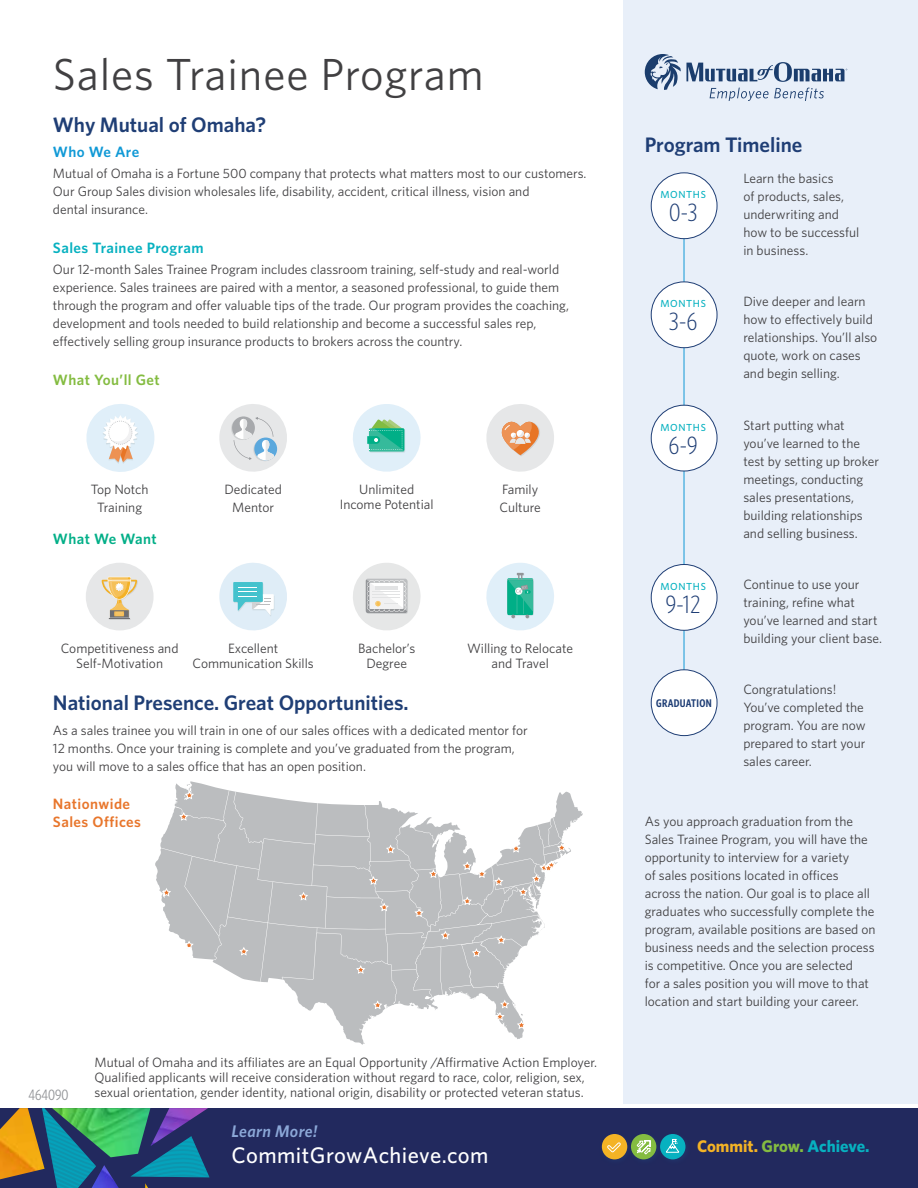
<style>
.page{position:relative;width:918px;height:1188px;background:#fff}
.page>*{position:absolute;margin:0;border:0;box-sizing:border-box;transform-origin:0 0}
.t1{font:45px "Whitney";letter-spacing:.02em;color:#414042}
.t2{font:300 25.05px "Whitney Condensed";color:#1f3e75}
.t3{font:500 22.5px "Whitney";letter-spacing:.02em;color:#fff}
.t4{font:600 21px "Whitney";color:#1f3e75}
.t5{font:700 16.8px "Whitney";color:#07b1c0}
.t6{font:italic 600 16.8px "Whitney";letter-spacing:.02em;color:#8ba7d7}
.t7{font:600 15px/18px "Whitney";letter-spacing:.03em;color:#e8762c}
.t8{font:600 15px "Whitney";letter-spacing:.03em;color:#07b1c0}
.t9{font:600 15px "Whitney";letter-spacing:.03em;color:#84bc41}
.t10{font:600 15px "Whitney";letter-spacing:.03em;color:#03af88}
.t11{font:600 15px "Whitney";letter-spacing:.03em;color:#1099d6}
.t12{font:15px "Whitney Condensed";color:#939598}
.t13{font:13.5px/18px "Whitney";color:#414042}
.t14{font:600 11.1px "Whitney Condensed";letter-spacing:.03em;color:#1f3e75}
.t15{font:500 10.2px "Whitney";letter-spacing:.06em;color:#07b1c0}
.s1{color:#f4b325}
.s2{color:#84bc41}
</style>
<div class="page">
<div style="left:623px;top:0;width:295px;height:1104px;background:#e8eff9"></div>
<svg style="left:219px;top:404px;width:68px;height:68px"></svg>
<svg style="left:353px;top:404px;width:68px;height:68px"></svg>
<svg style="left:486px;top:404px;width:68px;height:68px"></svg>
<div style="left:86px;top:563px;width:68px;height:67px;background:#e6e7e8;border-radius:50%"></div>
<svg style="left:102px;top:577px;width:36px;height:43px"></svg>
<svg style="left:219px;top:563px;width:68px;height:67px"></svg>
<svg style="left:353px;top:563px;width:68px;height:67px"></svg>
<svg style="left:486px;top:563px;width:68px;height:67px"></svg>
<hr style="left:684px;top:231px;width:1px;height:444px;background:#1099d6">
<div style="left:0;top:1108px;width:918px;height:80px;background:#22295e"></div>
<img style="left:0;top:1108px;width:42px;height:72px">
<svg style="left:42px;top:1108px;width:168px;height:80px"></svg>
<div style="left:599px;top:1131px;width:92px;height:34px;background:#1f3e75;opacity:.52"></div>
<div style="left:631px;top:1134px;width:25px;height:25px;background:#84bc41;border-radius:50%"></div>
<div style="left:602px;top:1134px;width:25px;height:25px;background:#f4b325;border-radius:50%"></div>
<div style="left:660px;top:1134px;width:25px;height:25px;background:#07b1c0;border-radius:50%"></div>
<svg style="left:636px;top:1140px;width:15px;height:25px"></svg>
<svg style="left:607px;top:1142px;width:14px;height:11px"></svg>
<svg style="left:666px;top:1139px;width:13px;height:14px"></svg>
<div style="left:651px;top:173px;width:66px;height:66px;background:#fff;border-radius:50%"></div>
<div style="left:651px;top:172px;width:67px;height:67px;border:1px solid #1f3e75;border-radius:50%"></div>
<div style="left:651px;top:282px;width:66px;height:66px;background:#fff;border-radius:50%"></div>
<div style="left:651px;top:281px;width:67px;height:67px;border:1px solid #1f3e75;border-radius:50%"></div>
<div style="left:651px;top:405px;width:66px;height:66px;background:#fff;border-radius:50%"></div>
<div style="left:651px;top:405px;width:67px;height:66px;border:1px solid #1f3e75;border-radius:50%"></div>
<div style="left:651px;top:564px;width:66px;height:66px;background:#fff;border-radius:50%"></div>
<div style="left:651px;top:564px;width:67px;height:67px;border:1px solid #1f3e75;border-radius:50%"></div>
<div style="left:651px;top:670px;width:66px;height:66px;background:#fff;border-radius:50%"></div>
<div style="left:651px;top:669px;width:67px;height:67px;border:1px solid #1f3e75;border-radius:50%"></div>
<svg style="left:155px;top:781px;width:428px;height:264px"></svg>
<svg style="left:411px;top:1004px;width:8px;height:4px"></svg>
<svg style="left:541px;top:922px;width:4px;height:18px"></svg>
<svg style="left:161px;top:790px;width:380px;height:212px;fill:#bbbdbf"></svg>
<svg style="left:185px;top:784px;width:9px;height:16px"></svg>
<svg style="left:179px;top:812px;width:9px;height:9px"></svg>
<svg style="left:162px;top:888px;width:9px;height:9px"></svg>
<svg style="left:184px;top:941px;width:10px;height:8px"></svg>
<svg style="left:239px;top:947px;width:10px;height:9px"></svg>
<svg style="left:299px;top:892px;width:9px;height:9px"></svg>
<svg style="left:356px;top:965px;width:9px;height:9px"></svg>
<svg style="left:373px;top:1001px;width:9px;height:8px"></svg>
<svg style="left:386px;top:845px;width:9px;height:8px"></svg>
<svg style="left:414px;top:909px;width:10px;height:8px"></svg>
<svg style="left:462px;top:897px;width:10px;height:8px"></svg>
<svg style="left:441px;top:931px;width:9px;height:9px"></svg>
<svg style="left:472px;top:949px;width:9px;height:8px"></svg>
<svg style="left:496px;top:936px;width:10px;height:8px"></svg>
<svg style="left:517px;top:1014px;width:9px;height:15px"></svg>
<svg style="left:495px;top:1000px;width:15px;height:21px"></svg>
<svg style="left:462px;top:862px;width:25px;height:16px"></svg>
<svg style="left:379px;top:903px;width:10px;height:8px"></svg>
<svg style="left:429px;top:870px;width:9px;height:8px"></svg>
<svg style="left:369px;top:876px;width:9px;height:9px"></svg>
<svg style="left:494px;top:818px;width:73px;height:94px"></svg>
<svg style="left:645px;top:54px;width:202px;height:47px"></svg>
<svg style="left:86px;top:404px;width:68px;height:68px"></svg>
<h1 class="t1" style="left:53px;top:44px;width:432px">Sales Trainee Program</h1>
<h3 class="t4" style="left:53px;top:111px;width:215px">Why Mutual of Omaha?</h3>
<p class="t11" style="left:53px;top:142px;width:88px">Who We Are</p>
<p class="t13" style="left:53px;top:164px;width:535px">Mutual of Omaha is a Fortune 500 company that protects what matters most to our customers.<br>Our Group Sales division wholesales life, disability, accident, critical illness, vision and<br>dental insurance.</p>
<p class="t8" style="left:53px;top:238px;width:152px">Sales Trainee Program</p>
<p class="t13" style="left:53px;top:260px;width:518px">Our 12-month Sales Trainee Program includes classroom training, self-study and real-world experience. Sales trainees are paired with a mentor, a seasoned professional, to guide them through the program and offer valuable tips of the trade. Our program provides the coaching, development and tools needed to build relationship and become a successful sales rep, effectively selling group insurance products to brokers across the country.</p>
<p class="t9" style="left:53px;top:370px;width:108px">What You’ll Get</p>
<p class="t13" style="left:91px;top:480px;width:59px;text-align:center">Top Notch<br>Training</p>
<p class="t13" style="left:224px;top:480px;width:59px;text-align:center">Dedicated<br>Mentor</p>
<p class="t13" style="left:340px;top:482px;width:95px;line-height:15px;text-align:center">Unlimited<br>Income Potential</p>
<p class="t13" style="left:500px;top:480px;width:43px">Family<br>Culture</p>
<p class="t10" style="left:53px;top:529px;width:105px">What We Want</p>
<p class="t13" style="left:61px;top:641px;width:119px;line-height:15px;text-align:center">Competitiveness and<br>Self-Motivation</p>
<p class="t13" style="left:193px;top:641px;width:123px;line-height:15px;text-align:center">Excellent<br>Communication Skills</p>
<p class="t13" style="left:358px;top:641px;width:59px;line-height:15px;text-align:center">Bachelor’s<br>Degree</p>
<p class="t13" style="left:467px;top:641px;width:107px;line-height:15px;text-align:center">Willing to Relocate and Travel</p>
<h3 class="t4" style="left:53px;top:689px;width:357px">National Presence. Great Opportunities.</h3>
<p class="t13" style="left:53px;top:721px;width:477px">As a sales trainee you will train in one of our sales offices with a dedicated mentor for<br>12 months. Once your training is complete and you’ve graduated from the program, you will move to a sales office that has an open position.</p>
<p class="t7" style="left:53px;top:795px;width:90px">Nationwide<br>Sales Offices</p>
<p class="t12" style="left:29px;top:1085px;width:41px">464090</p>
<p class="t13" style="left:94px;top:1055px;width:504px;line-height:15px">Mutual of Omaha and its affiliates are an Equal Opportunity /Affirmative Action Employer.<br>Qualified applicants will receive consideration without regard to race, color, religion, sex, sexual orientation, gender identity, national origin, disability or protected veteran status.</p>
<p class="t6" style="left:232px;top:1120px;width:88px">Learn More!</p>
<h3 class="t3" style="left:232px;top:1140px;width:258px">CommitGrowAchieve.com</h3>
<h3 class="t4" style="left:645px;top:130px;width:159px">Program Timeline</h3>
<p class="t15" style="left:660px;top:188px;width:47px">MONTHS</p>
<h2 class="t2" style="left:669px;top:197px;width:30px">0-3</h2>
<p class="t13" style="left:743px;top:169px;width:118px">Learn the basics<br>of products, sales, underwriting and how to be successful in business.</p>
<p class="t15" style="left:660px;top:297px;width:47px">MONTHS</p>
<h2 class="t2" style="left:669px;top:307px;width:30px">3-6</h2>
<p class="t13" style="left:743px;top:292px;width:135px">Dive deeper and learn how to effectively build relationships. You’ll also quote, work on cases and begin selling.</p>
<p class="t15" style="left:660px;top:420px;width:47px">MONTHS</p>
<h2 class="t2" style="left:669px;top:430px;width:30px">6-9</h2>
<p class="t13" style="left:743px;top:416px;width:137px">Start putting what you’ve learned to the test by setting up broker meetings, conducting sales presentations, building relationships and selling business.</p>
<p class="t15" style="left:660px;top:580px;width:47px">MONTHS</p>
<h2 class="t2" style="left:666px;top:589px;width:36px">9-12</h2>
<p class="t13" style="left:743px;top:575px;width:140px">Continue to use your training, refine what you’ve learned and start building your client base.</p>
<p class="t14" style="left:656px;top:696px;width:57px">GRADUATION</p>
<p class="t13" style="left:743px;top:680px;width:124px">Congratulations!<br>You’ve completed the program. You are now prepared to start your sales career.</p>
<p class="t13" style="left:645px;top:812px;width:232px">As you approach graduation from the Sales Trainee Program, you will have the opportunity to interview for a variety<br>of sales positions located in offices across the nation. Our goal is to place all graduates who successfully complete the program, available positions are based on business needs and the selection process is competitive. Once you are selected<br>for a sales position you will move to that location and start building your career.</p>
<p class="t5" style="left:697px;top:1135px;width:174px"><span class="s1">Commit.</span> <span class="s2">Grow.</span> Achieve.</p>
</div>
